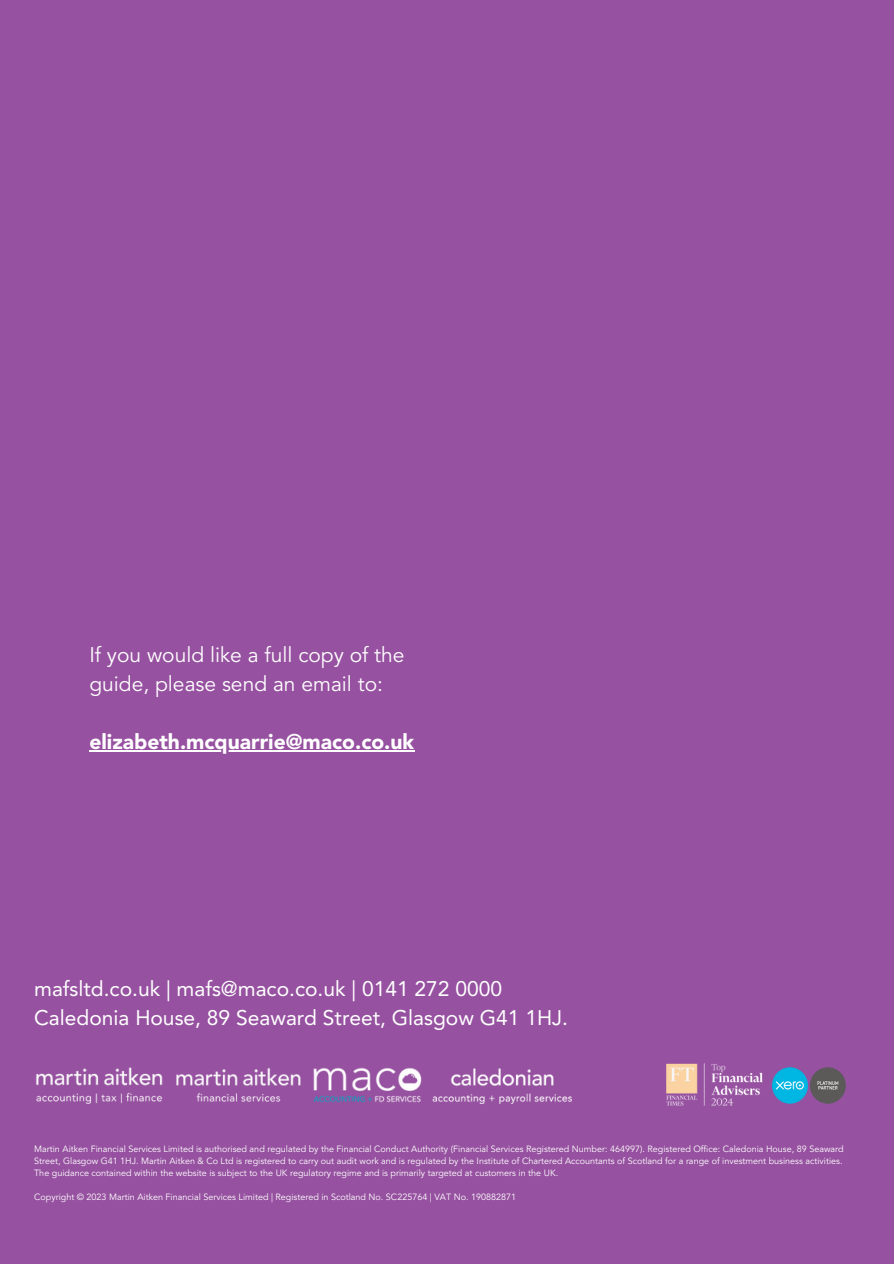
<style>
.page{position:relative;width:894px;height:1264px;background:#fff}
.page>*{position:absolute;margin:0;border:0;box-sizing:border-box;transform-origin:0 0}
.t1{font:21px/29.2px "Avenir LT Std";color:#fff}
.t2{font:21px/29.2px "Avenir LT Std";color:#fff}
.t3{font:900 21px "Avenir LT Std";color:#fff}
.t4{font:9px/12px "Avenir LT Std";color:#fff}
</style>
<div class="page">
<div style="left:0;top:0;width:893px;height:1263px;background:#9651a0"></div>
<img style="left:772px;top:1067px;width:73px;height:37px">
<img style="left:36px;top:1067px;width:536px;height:37px">
<hr style="left:89px;top:750px;width:197px;height:1px;background:#fff">
<hr style="left:286px;top:750px;width:128px;height:1px;background:#fff">
<img style="left:666px;top:1063px;width:97px;height:43px">
<p class="t2" style="left:89px;top:641px;width:316px">If you would like a full copy of the guide, please send an email to:</p>
<p class="t3" style="left:89px;top:733px;width:326px">elizabeth.mcquarrie@maco.co.uk</p>
<h2 class="t1" style="left:34px;top:976px;width:535px">mafsltd.co.uk | mafs@maco.co.uk | 0141 272 0000<br>Caledonia House, 89 Seaward Street, Glasgow G41 1HJ.</h2>
<h2 class="t4" style="left:34px;top:1143px;width:810px">Martin Aitken Financial Services Limited is authorised and regulated by the Financial Conduct Authority (Financial Services Registered Number: 464997). Registered Office: Caledonia House, 89 Seaward<br>Street, Glasgow G41 1HJ. Martin Aitken &amp; Co Ltd is registered to carry out audit work and is regulated by the Institute of Chartered Accountants of Scotland for a range of investment business activities.<br>The guidance contained within the website is subject to the UK regulatory regime and is primarily targeted at customers in the UK.</h2>
<h1 class="t4" style="left:34px;top:1191px;width:483px">Copyright © 2023 Martin Aitken Financial Services Limited | Registered in Scotland No. SC225764 | VAT No. 190882871</h1>
</div>
